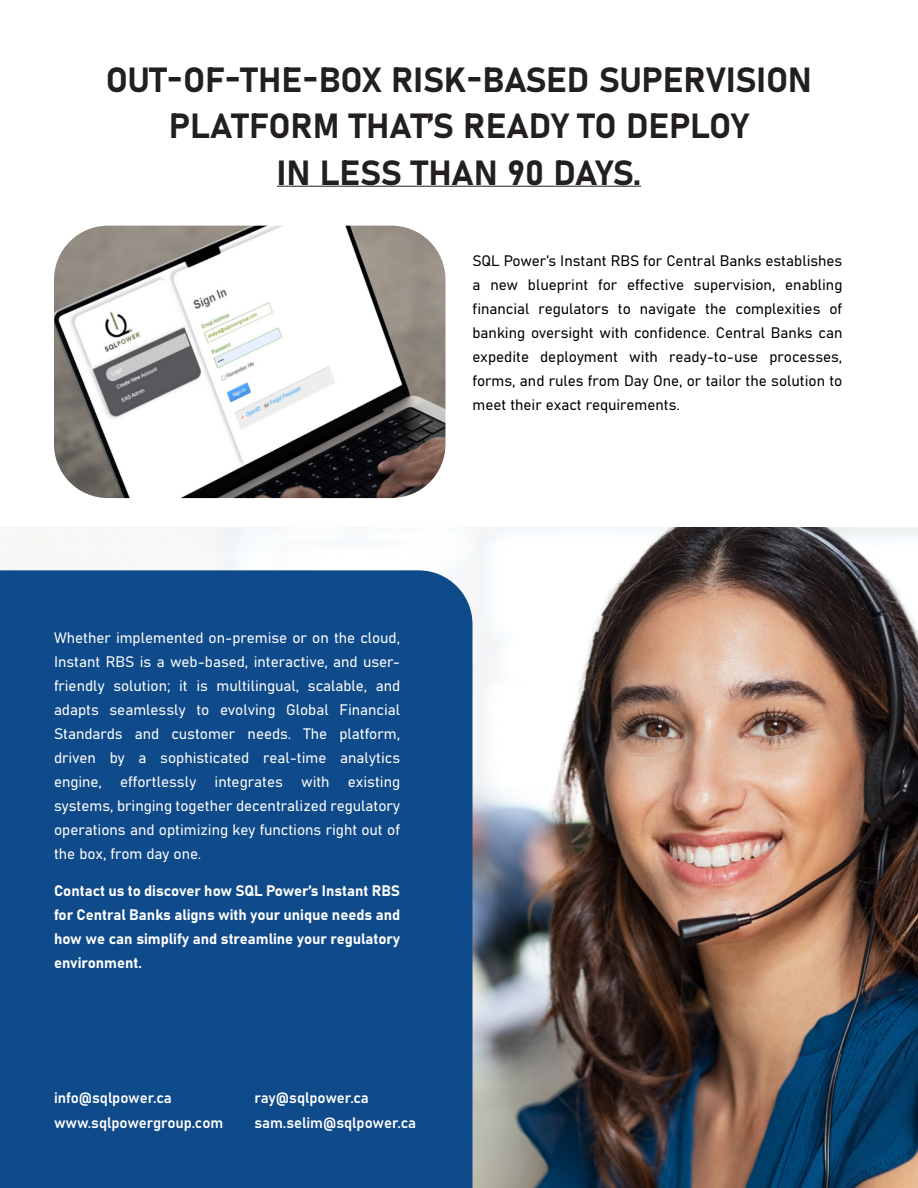
<style>
.page{position:relative;width:918px;height:1188px;background:#fff}
.page>*{position:absolute;margin:0;border:0;box-sizing:border-box;transform-origin:0 0}
.t1{font:34.5px/46.5px "Bahnschrift";color:#231f20;text-align:center}
.t2{font:15px/24px "Bahnschrift";color:#fff;text-align:justify}
.t3{font:15px/24px "Bahnschrift";color:#000;text-align:justify}
</style>
<div class="page">
<img style="left:6px;top:527px;width:912px;height:661px">
<div style="left:0;top:570px;width:472px;height:618px;background:#0f4a8a"></div>
<hr style="left:277px;top:186px;width:364px;height:1px;background:#231f20">
<img style="left:54px;top:226px;width:392px;height:272px">
<h1 class="t1" style="left:106px;top:54px;width:708px">OUT-OF-THE-BOX RISK-BASED SUPERVISION<br>PLATFORM THAT’S READY TO DEPLOY<br>IN LESS THAN 90 DAYS.</h1>
<p class="t3" style="left:472px;top:247px;width:371px">SQL Power’s Instant RBS for Central Banks establishes a new blueprint for effective supervision, enabling financial regulators to navigate the complexities of banking oversight with confidence. Central Banks can expedite deployment with ready-to-use processes, forms, and rules from Day One, or tailor the solution to meet their exact requirements.</p>
<p class="t2" style="left:54px;top:624px;width:348px">Whether implemented on-premise or on the cloud, Instant RBS is a web-based, interactive, and user&shy;friendly solution; it is multilingual, scalable, and adapts seamlessly to evolving Global Financial Standards and customer needs. The platform, driven by a sophisticated real-time analytics engine, effortlessly integrates with existing systems, bringing together decentralized regulatory operations and optimizing key functions right out of the box, from day one.</p>
<p class="t2" style="left:54px;top:878px;width:348px">Contact us to discover how SQL Power’s Instant RBS for Central Banks aligns with your unique needs and how we can simplify and streamline your regulatory environment.</p>
<p class="t2" style="left:54px;top:1084px;width:171px;line-height:25.5px">info@sqlpower.ca www.sqlpowergroup.com</p>
<p class="t2" style="left:254px;top:1084px;width:163px;line-height:25.5px">ray@sqlpower.ca sam.selim@sqlpower.ca</p>
</div>
